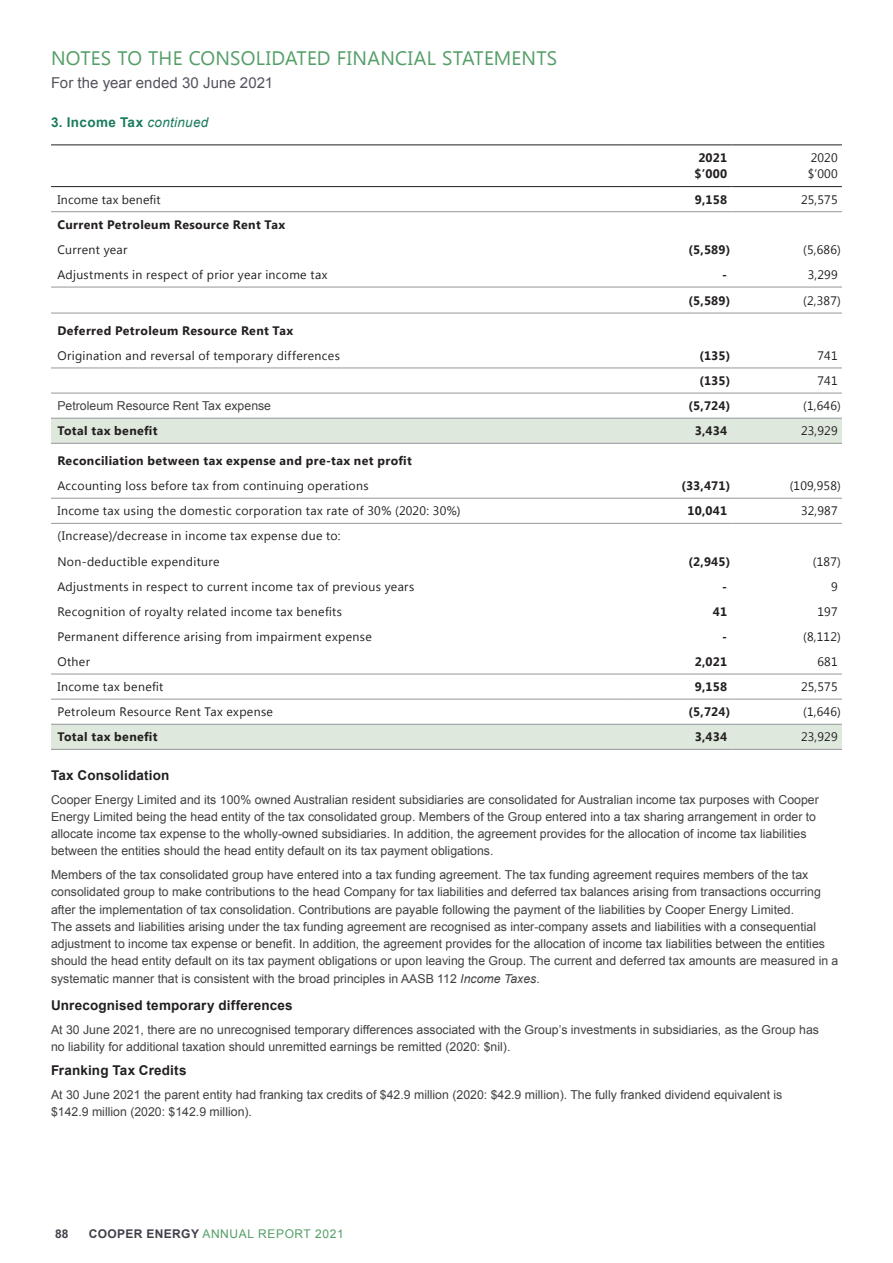
<style>
.page{position:relative;width:893px;height:1263px;background:#fff}
.page>*{position:absolute;margin:0;border:0;box-sizing:border-box;transform-origin:0 0}
.t1{font:19.5px "Segoe UI";letter-spacing:.01em;color:#549e67}
.t2{font:15px "Arial";letter-spacing:.005em;color:#53535e}
.t3{font:700 13.5px "Arial";letter-spacing:.015em;color:#231f20}
.t4{font:700 13.5px "Arial";letter-spacing:.03em;color:#1b7b5e}
.t5{font:12.3px/17.2px "Arial";color:#414142}
.t6{font:12.3px/15.8px "Segoe UI";letter-spacing:.025em;color:#231f20}
.t7{font:700 12.3px/15.8px "Segoe UI";letter-spacing:.03em;color:#231f20;text-align:center}
.t8{font:12px "Arial";letter-spacing:.05em;color:#549e67}
.t9{font:700 12px "Arial";color:#413f4a}
.s1{font-weight:400;font-style:italic}
.s2{font-style:italic}
.s3{font-weight:700;color:#413f4a}
</style>
<div class="page">
<svg style="left:51px;top:419px;width:791px;height:330px"></svg>
<hr style="left:51px;top:145px;width:574px;height:1px;background:#231f20">
<hr style="left:625px;top:145px;width:106px;height:1px;background:#231f20">
<hr style="left:731px;top:145px;width:111px;height:1px;background:#231f20">
<hr style="left:51px;top:211px;width:574px;height:1px;background:#949698">
<hr style="left:625px;top:211px;width:106px;height:1px;background:#949698">
<hr style="left:731px;top:211px;width:111px;height:1px;background:#949698">
<hr style="left:51px;top:287px;width:574px;height:1px;background:#949698">
<hr style="left:625px;top:287px;width:106px;height:1px;background:#949698">
<hr style="left:731px;top:287px;width:111px;height:1px;background:#949698">
<hr style="left:51px;top:313px;width:574px;height:1px;background:#949698">
<hr style="left:625px;top:313px;width:106px;height:1px;background:#949698">
<hr style="left:731px;top:313px;width:111px;height:1px;background:#949698">
<hr style="left:51px;top:368px;width:574px;height:1px;background:#949698">
<hr style="left:51px;top:393px;width:574px;height:1px;background:#949698">
<hr style="left:625px;top:393px;width:106px;height:1px;background:#949698">
<hr style="left:731px;top:393px;width:111px;height:1px;background:#949698">
<hr style="left:51px;top:418px;width:574px;height:1px;background:#949698">
<hr style="left:625px;top:418px;width:106px;height:1px;background:#949698">
<hr style="left:731px;top:418px;width:111px;height:1px;background:#949698">
<hr style="left:51px;top:498px;width:574px;height:1px;background:#949698">
<hr style="left:625px;top:498px;width:106px;height:1px;background:#949698">
<hr style="left:731px;top:498px;width:111px;height:1px;background:#949698">
<hr style="left:51px;top:523px;width:574px;height:1px;background:#949698">
<hr style="left:625px;top:523px;width:106px;height:1px;background:#949698">
<hr style="left:731px;top:523px;width:111px;height:1px;background:#949698">
<hr style="left:51px;top:674px;width:574px;height:1px;background:#949698">
<hr style="left:625px;top:674px;width:106px;height:1px;background:#949698">
<hr style="left:731px;top:674px;width:111px;height:1px;background:#949698">
<hr style="left:51px;top:699px;width:574px;height:1px;background:#949698">
<hr style="left:625px;top:699px;width:106px;height:1px;background:#949698">
<hr style="left:731px;top:699px;width:111px;height:1px;background:#949698">
<hr style="left:51px;top:724px;width:574px;height:1px;background:#949698">
<hr style="left:625px;top:724px;width:106px;height:1px;background:#949698">
<hr style="left:731px;top:724px;width:111px;height:1px;background:#949698">
<hr style="left:51px;top:749px;width:574px;height:1px;background:#949698">
<hr style="left:625px;top:749px;width:106px;height:1px;background:#949698">
<hr style="left:731px;top:749px;width:111px;height:1px;background:#949698">
<hr style="left:625px;top:368px;width:106px;height:1px;background:#949698">
<hr style="left:731px;top:368px;width:111px;height:1px;background:#949698">
<hr style="left:51px;top:443px;width:574px;height:1px;background:#949698">
<hr style="left:625px;top:443px;width:106px;height:1px;background:#949698">
<hr style="left:731px;top:443px;width:111px;height:1px;background:#949698">
<hr style="left:625px;top:186px;width:106px;height:1px;background:#231f20">
<hr style="left:731px;top:186px;width:111px;height:1px;background:#231f20">
<hr style="left:51px;top:186px;width:574px;height:1px;background:#231f20">
<h1 class="t1" style="left:51px;top:45px;width:508px">NOTES TO THE CONSOLIDATED FINANCIAL STATEMENTS</h1>
<p class="t2" style="left:51px;top:74px;width:224px">For the year ended 30 June 2021</p>
<p class="t4" style="left:51px;top:113px;width:159px">3. Income Tax <span class="s1">continued</span></p>
<p class="t7" style="left:695px;top:149px;width:34px">2021 $’000</p>
<p class="t6" style="left:808px;top:150px;width:32px">2020 $’000</p>
<p class="t6" style="left:57px;top:191px;width:105px">Income tax benefit</p>
<p class="t7" style="left:695px;top:191px;width:34px">9,158</p>
<p class="t6" style="left:801px;top:191px;width:38px">25,575</p>
<p class="t7" style="left:57px;top:216px;width:229px">Current Petroleum Resource Rent Tax</p>
<p class="t6" style="left:57px;top:241px;width:72px">Current year</p>
<p class="t7" style="left:689px;top:241px;width:43px">(5,589)</p>
<p class="t6" style="left:803px;top:241px;width:39px">(5,686)</p>
<p class="t6" style="left:57px;top:266px;width:272px">Adjustments in respect of prior year income tax</p>
<p class="t7" style="left:722px;top:266px;width:6px">-</p>
<p class="t6" style="left:808px;top:266px;width:31px">3,299</p>
<p class="t7" style="left:689px;top:292px;width:43px">(5,589)</p>
<p class="t6" style="left:803px;top:292px;width:39px">(2,387)</p>
<p class="t7" style="left:57px;top:322px;width:237px">Deferred Petroleum Resource Rent Tax</p>
<p class="t6" style="left:57px;top:347px;width:284px">Origination and reversal of temporary differences</p>
<p class="t7" style="left:699px;top:347px;width:32px">(135)</p>
<p class="t6" style="left:817px;top:347px;width:22px">741</p>
<p class="t7" style="left:699px;top:372px;width:32px">(135)</p>
<p class="t6" style="left:817px;top:372px;width:22px">741</p>
<p class="t5" style="left:57px;top:397px;width:215px">Petroleum Resource Rent Tax expense</p>
<p class="t7" style="left:689px;top:397px;width:43px">(5,724)</p>
<p class="t6" style="left:803px;top:397px;width:39px">(1,646)</p>
<p class="t7" style="left:57px;top:422px;width:102px">Total tax benefit</p>
<p class="t7" style="left:695px;top:422px;width:34px">3,434</p>
<p class="t6" style="left:801px;top:422px;width:38px">23,929</p>
<p class="t7" style="left:57px;top:452px;width:356px">Reconciliation between tax expense and pre-tax net profit</p>
<p class="t6" style="left:57px;top:477px;width:313px">Accounting loss before tax from continuing operations</p>
<p class="t7" style="left:681px;top:477px;width:50px">(33,471)</p>
<p class="t6" style="left:790px;top:477px;width:53px">(109,958)</p>
<p class="t6" style="left:57px;top:502px;width:405px">Income tax using the domestic corporation tax rate of 30% (2020: 30%)</p>
<p class="t7" style="left:688px;top:502px;width:41px">10,041</p>
<p class="t6" style="left:801px;top:502px;width:38px">32,987</p>
<p class="t6" style="left:57px;top:523px;width:285px;line-height:25px">(Increase)/decrease in income tax expense due to:<br>Non-deductible expenditure</p>
<p class="t7" style="left:689px;top:553px;width:43px">(2,945)</p>
<p class="t6" style="left:813px;top:553px;width:30px">(187)</p>
<p class="t6" style="left:57px;top:578px;width:358px">Adjustments in respect to current income tax of previous years</p>
<p class="t7" style="left:722px;top:578px;width:6px">-</p>
<p class="t6" style="left:831px;top:578px;width:8px">9</p>
<p class="t6" style="left:57px;top:603px;width:286px">Recognition of royalty related income tax benefits</p>
<p class="t7" style="left:713px;top:603px;width:16px">41</p>
<p class="t6" style="left:817px;top:603px;width:22px">197</p>
<p class="t6" style="left:57px;top:628px;width:316px">Permanent difference arising from impairment expense</p>
<p class="t7" style="left:722px;top:628px;width:6px">-</p>
<p class="t6" style="left:803px;top:628px;width:39px">(8,112)</p>
<p class="t6" style="left:57px;top:653px;width:34px">Other</p>
<p class="t7" style="left:695px;top:653px;width:34px">2,021</p>
<p class="t6" style="left:817px;top:653px;width:22px">681</p>
<p class="t6" style="left:57px;top:678px;width:108px">Income tax benefit</p>
<p class="t7" style="left:695px;top:678px;width:34px">9,158</p>
<p class="t6" style="left:801px;top:678px;width:38px">25,575</p>
<p class="t6" style="left:57px;top:703px;width:217px">Petroleum Resource Rent Tax expense</p>
<p class="t7" style="left:689px;top:703px;width:43px">(5,724)</p>
<p class="t6" style="left:803px;top:703px;width:39px">(1,646)</p>
<p class="t7" style="left:57px;top:728px;width:102px">Total tax benefit</p>
<p class="t7" style="left:695px;top:728px;width:34px">3,434</p>
<p class="t6" style="left:801px;top:728px;width:38px">23,929</p>
<p class="t3" style="left:51px;top:766px;width:120px">Tax Consolidation</p>
<p class="t5" style="left:51px;top:791px;width:769px">Cooper Energy Limited and its 100% owned Australian resident subsidiaries are consolidated for Australian income tax purposes with Cooper Energy Limited being the head entity of the tax consolidated group. Members of the Group entered into a tax sharing arrangement in order to allocate income tax expense to the wholly-owned subsidiaries. In addition, the agreement provides for the allocation of income tax liabilities between the entities should the head entity default on its tax payment obligations.</p>
<p class="t5" style="left:51px;top:866px;width:789px">Members of the tax consolidated group have entered into a tax funding agreement. The tax funding agreement requires members of the tax consolidated group to make contributions to the head Company for tax liabilities and deferred tax balances arising from transactions occurring after the implementation of tax consolidation. Contributions are payable following the payment of the liabilities by Cooper Energy Limited.<br>The assets and liabilities arising under the tax funding agreement are recognised as inter-company assets and liabilities with a consequential adjustment to income tax expense or benefit. In addition, the agreement provides for the allocation of income tax liabilities between the entities should the head entity default on its tax payment obligations or upon leaving the Group. The current and deferred tax amounts are measured in a systematic manner that is consistent with the broad principles in AASB 112 <span class="s2">Income Taxes</span>.</p>
<p class="t3" style="left:51px;top:997px;width:243px">Unrecognised temporary differences</p>
<p class="t5" style="left:51px;top:1021px;width:769px">At 30 June 2021, there are no unrecognised temporary differences associated with the Group’s investments in subsidiaries, as the Group has no liability for additional taxation should unremitted earnings be remitted (2020: $nil).</p>
<p class="t3" style="left:51px;top:1061px;width:137px">Franking Tax Credits</p>
<p class="t5" style="left:51px;top:1086px;width:733px">At 30 June 2021 the parent entity had franking tax credits of $42.9 million (2020: $42.9 million). The fully franked dividend equivalent is $142.9 million (2020: $142.9 million).</p>
<p class="t9" style="left:55px;top:1225px;width:15px">88</p>
<p class="t8" style="left:89px;top:1227px;width:257px"><span class="s3">COOPER ENERGY</span> ANNUAL REPORT 2021</p>
</div>
